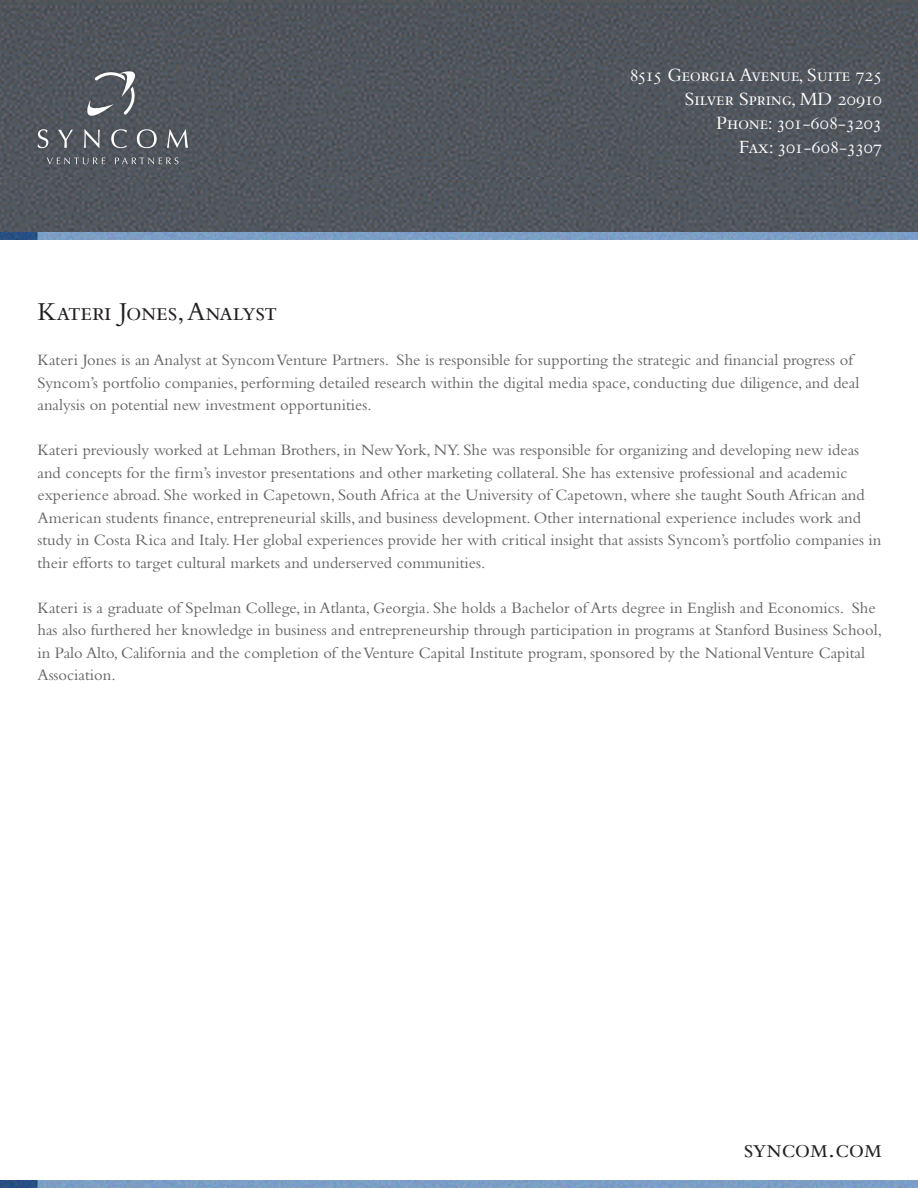
<style>
.page{position:relative;width:918px;height:1188px;background:#fff}
.page>*{position:absolute;margin:0;border:0;box-sizing:border-box;transform-origin:0 0}
.t1{font:27px "Bembo SC";letter-spacing:-.02em;color:#231f20}
.t2{font:19.5px/24px "Bembo SC";letter-spacing:-.02em;color:#fff;text-align:right}
.t3{font:16.5px/22.5px "Bembo";color:#636366}
</style>
<div class="page">
<img style="left:0;top:0;width:918px;height:232px">
<div style="left:32px;top:66px;width:160px;height:103px;background:#231f20;opacity:.25"></div>
<svg style="left:38px;top:129px;width:10px;height:19px"></svg>
<svg style="left:58px;top:63px;width:99px;height:85px;background:#60646a"></svg>
<svg style="left:167px;top:129px;width:21px;height:19px"></svg>
<svg style="left:47px;top:157px;width:58px;height:7px"></svg>
<svg style="left:115px;top:157px;width:63px;height:7px"></svg>
<img style="left:0;top:232px;width:918px;height:8px">
<img style="left:0;top:1180px;width:918px;height:8px">
<p class="t2" style="left:630px;top:63px;width:254px">8515 Georgia Avenue, Suite 725<br>Silver Spring, MD 20910<br>Phone: 301-608-3203<br>Fax: 301-608-3307</p>
<h1 class="t1" style="left:38px;top:297px;width:241px">Kateri Jones, Analyst</h1>
<p class="t3" style="left:38px;top:348px;width:823px">Kateri Jones is an Analyst at Syncom Venture Partners. She is responsible for supporting the strategic and financial progress of<br>Syncom’s portfolio companies, performing detailed research within the digital media space, conducting due diligence, and deal analysis on potential new investment opportunities.</p>
<p class="t3" style="left:38px;top:438px;width:845px">Kateri previously worked at Lehman Brothers, in New York, NY. She was responsible for organizing and developing new ideas and concepts for the firm’s investor presentations and other marketing collateral. She has extensive professional and academic experience abroad. She worked in Capetown, South Africa at the University of Capetown, where she taught South African and American students finance, entrepreneurial skills, and business development. Other international experience includes work and study in Costa Rica and Italy. Her global experiences provide her with critical insight that assists Syncom’s portfolio companies in their efforts to target cultural markets and underserved communities.</p>
<p class="t3" style="left:38px;top:596px;width:846px">Kateri is a graduate of Spelman College, in Atlanta, Georgia. She holds a Bachelor of Arts degree in English and Economics. She has also furthered her knowledge in business and entrepreneurship through participation in programs at Stanford Business School, in Palo Alto, California and the completion of the Venture Capital Institute program, sponsored by the National Venture Capital Association.</p>
<h1 class="t1" style="left:744px;top:1134px;width:140px">syncom.com</h1>
</div>
